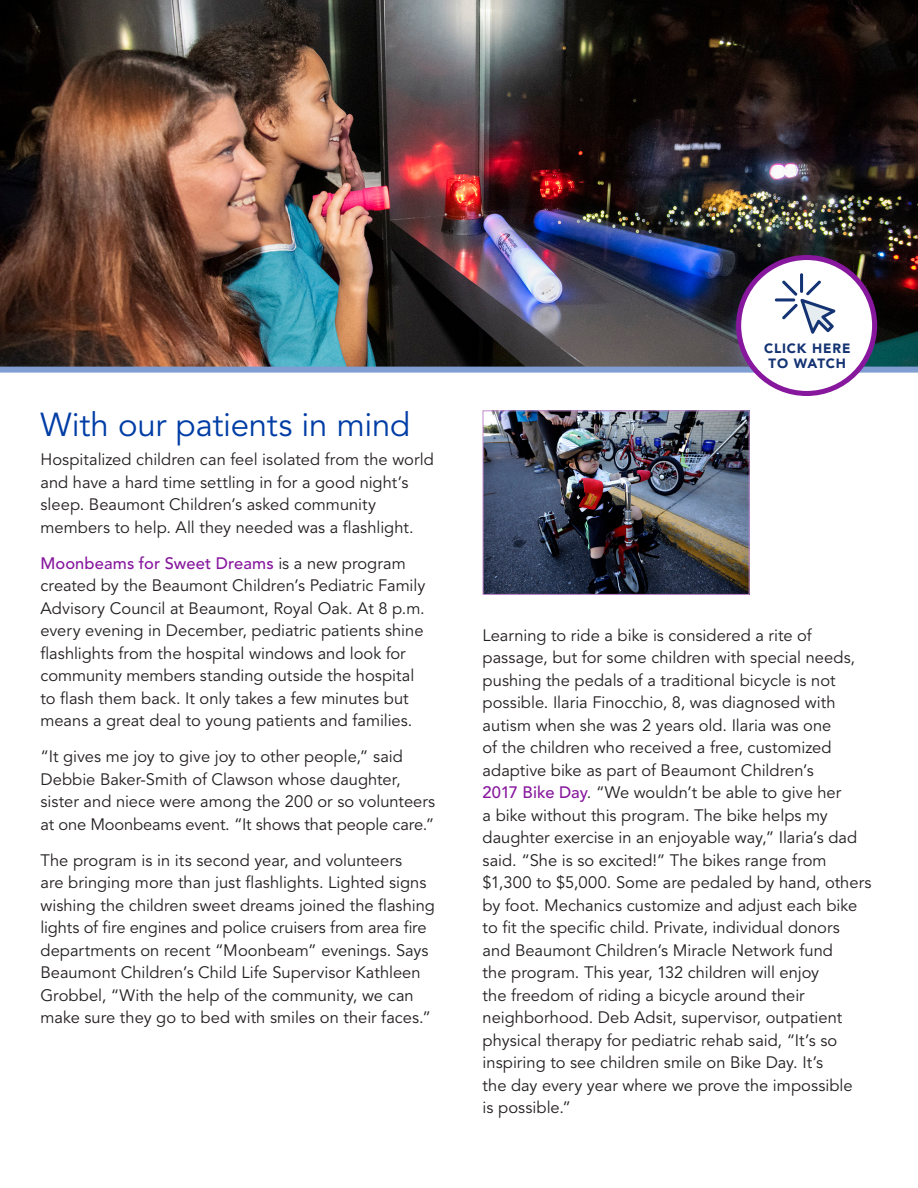
<style>
.page{position:relative;width:918px;height:1188px;background:#fff}
.page>*{position:absolute;margin:0;border:0;box-sizing:border-box;transform-origin:0 0}
.t1{font:33px "Avenir LT Std";letter-spacing:-.005em;color:#003da5}
.t2{font:16.5px/22.5px "Avenir LT Std";color:#231f20}
.t3{font:900 13.35px/14.7px "Avenir LT Std";letter-spacing:.06em;color:#143373;text-align:center}
.s1{font-weight:500;color:#87189d}
</style>
<div class="page">
<img style="left:0;top:0;width:918px;height:367px">
<img style="left:485px;top:412px;width:263px;height:181px">
<div style="left:483px;top:410px;width:267px;height:185px;border:1px solid #c38bce"></div>
<div style="left:0;top:367px;width:918px;height:6px;background:#809ed2"></div>
<div style="left:739px;top:258px;width:136px;height:135px;background:#fff;border-radius:50%"></div>
<div style="left:736px;top:255px;width:141px;height:141px;border:5px solid #87189d;border-radius:50%"></div>
<hr style="left:800px;top:273px;width:3px;height:20px;background:#143373;border-radius:2px">
<hr style="left:775px;top:298px;width:20px;height:3px;background:#143373;border-radius:2px">
<svg style="left:782px;top:280px;width:54px;height:54px"></svg>
<p class="t1" style="left:40px;top:406px;width:371px">With our patients in mind</p>
<p class="t2" style="left:40px;top:449px;width:395px">Hospitalized children can feel isolated from the world and have a hard time settling in for a good night’s sleep. Beaumont Children’s asked community members to help. All they needed was a flashlight.</p>
<p class="t2" style="left:40px;top:552px;width:386px"><span class="s1">Moonbeams for Sweet Dreams</span> is a new program created by the Beaumont Children’s Pediatric Family Advisory Council at Beaumont, Royal Oak. At 8 p.m. every evening in December, pediatric patients shine flashlights from the hospital windows and look for community members standing outside the hospital to flash them back. It only takes a few minutes but means a great deal to young patients and families.</p>
<p class="t2" style="left:40px;top:746px;width:396px">“It gives me joy to give joy to other people,” said Debbie Baker-Smith of Clawson whose daughter, sister and niece were among the 200 or so volunteers at one Moonbeams event. “It shows that people care.”</p>
<p class="t2" style="left:40px;top:849px;width:396px">The program is in its second year, and volunteers<br>are bringing more than just flashlights. Lighted signs wishing the children sweet dreams joined the flashing lights of fire engines and police cruisers from area fire departments on recent “Moonbeam” evenings. Says Beaumont Children’s Child Life Supervisor Kathleen Grobbel, “With the help of the community, we can make sure they go to bed with smiles on their faces.”</p>
<p class="t3" style="left:764px;top:341px;width:88px">CLICK HERE<br>TO WATCH</p>
<p class="t2" style="left:483px;top:624px;width:390px">Learning to ride a bike is considered a rite of passage, but for some children with special needs, pushing the pedals of a traditional bicycle is not possible. Ilaria Finocchio, 8, was diagnosed with autism when she was 2 years old. Ilaria was one<br>of the children who received a free, customized adaptive bike as part of Beaumont Children’s<br><span class="s1">2017 Bike Day</span>. “We wouldn’t be able to give her<br>a bike without this program. The bike helps my daughter exercise in an enjoyable way,” Ilaria’s dad said. “She is so excited!” The bikes range from $1,300 to $5,000. Some are pedaled by hand, others by foot. Mechanics customize and adjust each bike to fit the specific child. Private, individual donors and Beaumont Children’s Miracle Network fund<br>the program. This year, 132 children will enjoy<br>the freedom of riding a bicycle around their neighborhood. Deb Adsit, supervisor, outpatient physical therapy for pediatric rehab said, “It’s so inspiring to see children smile on Bike Day. It’s<br>the day every year where we prove the impossible<br>is possible.”</p>
</div>
